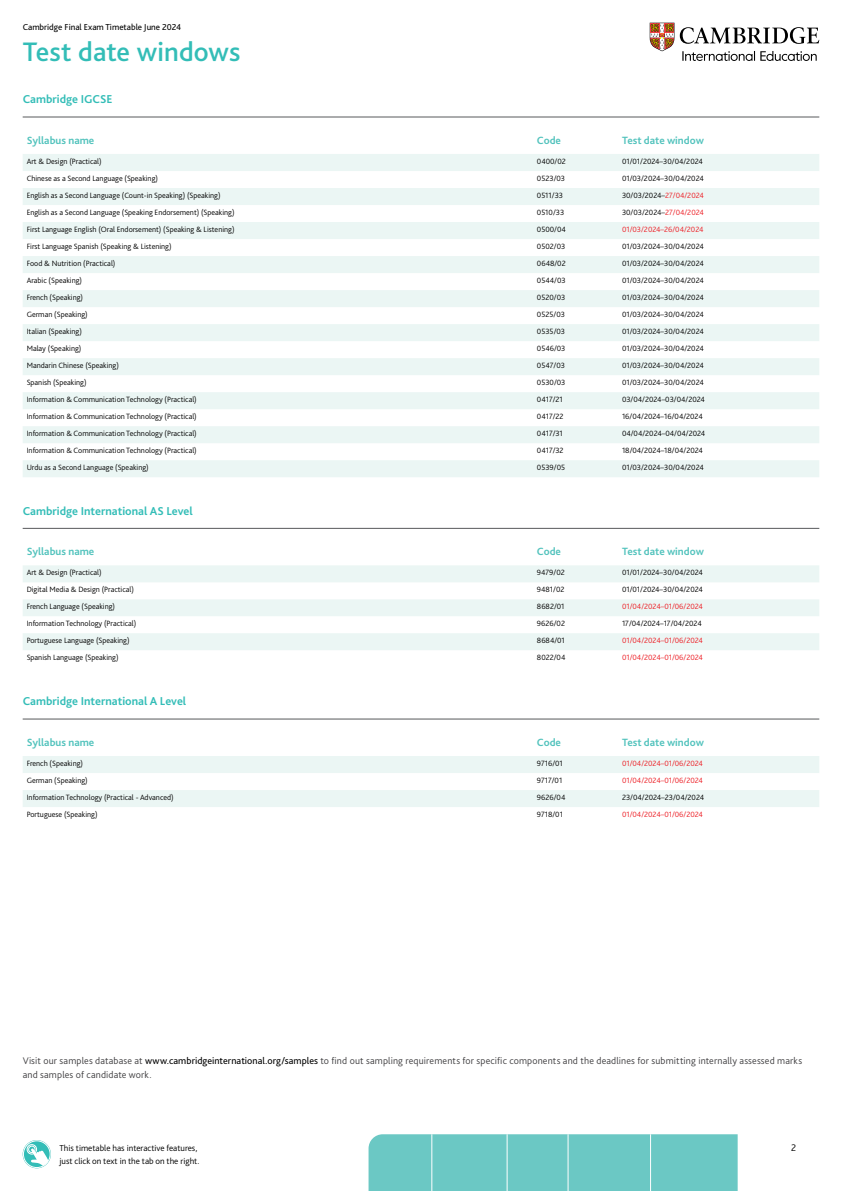
<style>
.page{position:relative;width:842px;height:1191px;background:#fff}
.page>*{position:absolute;margin:0;border:0;box-sizing:border-box;transform-origin:0 0}
.Section_header{font:500 28px "Bliss Pro";color:#33bdb7}
.Test_date_qualificat{font:700 12px "Bliss Pro";color:#33bdb7}
.t1{font:700 11px "Bliss Pro";color:#53c3bd}
.t2{font:300 10px/14px "Bliss Pro";letter-spacing:.015em;color:#414042}
.t3{font:300 10px "Bliss Pro";color:#000}
.t4{font:300 9px/12.5px "Bliss Pro";color:#000}
.t5{font:9px "Bliss Pro";color:#000}
.Table_body_text{font:300 8px "Bliss Pro";color:#000}
.Table_body_text-2{font:300 8px "Bliss Pro";color:#ed1d24}
.s1{color:#ed1d24}
.s2{font-weight:400;color:#000}
</style>
<div class="page">
<svg style="left:23px;top:1140px;width:28px;height:28px"></svg>
<svg style="left:27px;top:1144px;width:22px;height:22px"></svg>
<div style="left:23px;top:1140px;width:27px;height:27px;border:1px solid #fff;border-radius:50%"></div>
<hr style="left:23px;top:117px;width:796px;height:1px;background:#58595b">
<svg style="left:23px;top:154px;width:796px;height:323px;fill:#ebf6f4"></svg>
<hr style="left:23px;top:528px;width:796px;height:1px;background:#58595b">
<svg style="left:23px;top:565px;width:796px;height:85px;fill:#ebf6f4"></svg>
<hr style="left:23px;top:719px;width:796px;height:1px;background:#58595b">
<svg style="left:23px;top:756px;width:796px;height:51px;fill:#ebf6f4"></svg>
<div style="left:369px;top:1134px;width:369px;height:57px;background:#6bc8c4"></div>
<hr style="left:567px;top:1134px;width:1px;height:57px;background:#fff">
<hr style="left:650px;top:1134px;width:1px;height:57px;background:#fff">
<hr style="left:507px;top:1134px;width:1px;height:57px;background:#fff">
<hr style="left:431px;top:1134px;width:1px;height:57px;background:#fff">
<svg style="left:682px;top:51px;width:135px;height:10px"></svg>
<svg style="left:680px;top:27px;width:139px;height:17px"></svg>
<svg style="left:650px;top:23px;width:24px;height:28px"></svg>
<p class="t5" style="left:23px;top:21px;width:160px">Cambridge Final Exam Timetable June 2024</p>
<p class="Section_header" style="left:23px;top:34px;width:219px">Test date windows</p>
<p class="Test_date_qualificat" style="left:23px;top:91px;width:91px">Cambridge IGCSE</p>
<p class="t1" style="left:27px;top:133px;width:69px">Syllabus name</p>
<p class="t1" style="left:537px;top:133px;width:26px">Code</p>
<p class="t1" style="left:622px;top:133px;width:83px">Test date window</p>
<p class="Table_body_text" style="left:27px;top:156px;width:76px">Art &amp; Design (Practical)</p>
<p class="Table_body_text" style="left:537px;top:156px;width:30px">0400/02</p>
<p class="Table_body_text" style="left:622px;top:156px;width:82px">01/01/2024–30/04/2024</p>
<p class="Table_body_text" style="left:27px;top:173px;width:133px">Chinese as a Second Language (Speaking)</p>
<p class="Table_body_text" style="left:537px;top:173px;width:30px">0523/03</p>
<p class="Table_body_text" style="left:622px;top:173px;width:83px">01/03/2024–30/04/2024</p>
<p class="Table_body_text" style="left:27px;top:190px;width:195px">English as a Second Language (Count-in Speaking) (Speaking)</p>
<p class="Table_body_text" style="left:537px;top:190px;width:28px">0511/33</p>
<p class="Table_body_text" style="left:622px;top:190px;width:83px">30/03/2024–<span class="s1">27/04/2024</span></p>
<p class="Table_body_text" style="left:27px;top:207px;width:209px">English as a Second Language (Speaking Endorsement) (Speaking)</p>
<p class="Table_body_text" style="left:537px;top:207px;width:29px">0510/33</p>
<p class="Table_body_text" style="left:622px;top:207px;width:83px">30/03/2024–<span class="s1">27/04/2024</span></p>
<p class="Table_body_text" style="left:27px;top:224px;width:209px">First Language English (Oral Endorsement) (Speaking &amp; Listening)</p>
<p class="Table_body_text" style="left:537px;top:224px;width:30px">0500/04</p>
<p class="Table_body_text-2" style="left:622px;top:224px;width:83px">01/03/2024–26/04/2024</p>
<p class="Table_body_text" style="left:27px;top:241px;width:146px">First Language Spanish (Speaking &amp; Listening)</p>
<p class="Table_body_text" style="left:537px;top:241px;width:30px">0502/03</p>
<p class="Table_body_text" style="left:622px;top:241px;width:83px">01/03/2024–30/04/2024</p>
<p class="Table_body_text" style="left:27px;top:258px;width:90px">Food &amp; Nutrition (Practical)</p>
<p class="Table_body_text" style="left:537px;top:258px;width:30px">0648/02</p>
<p class="Table_body_text" style="left:622px;top:258px;width:83px">01/03/2024–30/04/2024</p>
<p class="Table_body_text" style="left:27px;top:275px;width:57px">Arabic (Speaking)</p>
<p class="Table_body_text" style="left:537px;top:275px;width:30px">0544/03</p>
<p class="Table_body_text" style="left:622px;top:275px;width:83px">01/03/2024–30/04/2024</p>
<p class="Table_body_text" style="left:27px;top:292px;width:58px">French (Speaking)</p>
<p class="Table_body_text" style="left:537px;top:292px;width:30px">0520/03</p>
<p class="Table_body_text" style="left:622px;top:292px;width:83px">01/03/2024–30/04/2024</p>
<p class="Table_body_text" style="left:27px;top:309px;width:63px">German (Speaking)</p>
<p class="Table_body_text" style="left:537px;top:309px;width:29px">0525/03</p>
<p class="Table_body_text" style="left:622px;top:309px;width:83px">01/03/2024–30/04/2024</p>
<p class="Table_body_text" style="left:27px;top:326px;width:57px">Italian (Speaking)</p>
<p class="Table_body_text" style="left:537px;top:326px;width:30px">0535/03</p>
<p class="Table_body_text" style="left:622px;top:326px;width:83px">01/03/2024–30/04/2024</p>
<p class="Table_body_text" style="left:27px;top:343px;width:56px">Malay (Speaking)</p>
<p class="Table_body_text" style="left:537px;top:343px;width:30px">0546/03</p>
<p class="Table_body_text" style="left:622px;top:343px;width:83px">01/03/2024–30/04/2024</p>
<p class="Table_body_text" style="left:27px;top:360px;width:94px">Mandarin Chinese (Speaking)</p>
<p class="Table_body_text" style="left:537px;top:360px;width:30px">0547/03</p>
<p class="Table_body_text" style="left:622px;top:360px;width:83px">01/03/2024–30/04/2024</p>
<p class="Table_body_text" style="left:27px;top:377px;width:61px">Spanish (Speaking)</p>
<p class="Table_body_text" style="left:537px;top:377px;width:30px">0530/03</p>
<p class="Table_body_text" style="left:622px;top:377px;width:83px">01/03/2024–30/04/2024</p>
<p class="Table_body_text" style="left:27px;top:395px;width:172px">Information &amp; Communication Technology (Practical)</p>
<p class="Table_body_text" style="left:537px;top:395px;width:27px">0417/21</p>
<p class="Table_body_text" style="left:622px;top:395px;width:84px">03/04/2024–03/04/2024</p>
<p class="Table_body_text" style="left:27px;top:412px;width:172px">Information &amp; Communication Technology (Practical)</p>
<p class="Table_body_text" style="left:537px;top:412px;width:28px">0417/22</p>
<p class="Table_body_text" style="left:622px;top:412px;width:82px">16/04/2024–16/04/2024</p>
<p class="Table_body_text" style="left:27px;top:429px;width:172px">Information &amp; Communication Technology (Practical)</p>
<p class="Table_body_text" style="left:537px;top:429px;width:27px">0417/31</p>
<p class="Table_body_text" style="left:622px;top:429px;width:85px">04/04/2024–04/04/2024</p>
<p class="Table_body_text" style="left:27px;top:446px;width:172px">Information &amp; Communication Technology (Practical)</p>
<p class="Table_body_text" style="left:537px;top:446px;width:28px">0417/32</p>
<p class="Table_body_text" style="left:622px;top:446px;width:82px">18/04/2024–18/04/2024</p>
<p class="Table_body_text" style="left:27px;top:463px;width:124px">Urdu as a Second Language (Speaking)</p>
<p class="Table_body_text" style="left:537px;top:463px;width:30px">0539/05</p>
<p class="Table_body_text" style="left:622px;top:463px;width:83px">01/03/2024–30/04/2024</p>
<p class="Test_date_qualificat" style="left:23px;top:503px;width:172px">Cambridge International AS Level</p>
<p class="t1" style="left:27px;top:544px;width:69px">Syllabus name</p>
<p class="t1" style="left:537px;top:544px;width:26px">Code</p>
<p class="t1" style="left:622px;top:544px;width:83px">Test date window</p>
<p class="Table_body_text" style="left:27px;top:568px;width:76px">Art &amp; Design (Practical)</p>
<p class="Table_body_text" style="left:537px;top:568px;width:29px">9479/02</p>
<p class="Table_body_text" style="left:622px;top:568px;width:82px">01/01/2024–30/04/2024</p>
<p class="Table_body_text" style="left:27px;top:585px;width:109px">Digital Media &amp; Design (Practical)</p>
<p class="Table_body_text" style="left:537px;top:585px;width:29px">9481/02</p>
<p class="Table_body_text" style="left:622px;top:585px;width:82px">01/01/2024–30/04/2024</p>
<p class="Table_body_text" style="left:27px;top:602px;width:90px">French Language (Speaking)</p>
<p class="Table_body_text" style="left:537px;top:602px;width:29px">8682/01</p>
<p class="Table_body_text-2" style="left:622px;top:602px;width:82px">01/04/2024–01/06/2024</p>
<p class="Table_body_text" style="left:27px;top:618px;width:111px">Information Technology (Practical)</p>
<p class="Table_body_text" style="left:537px;top:618px;width:30px">9626/02</p>
<p class="Table_body_text" style="left:622px;top:618px;width:81px">17/04/2024–17/04/2024</p>
<p class="Table_body_text" style="left:27px;top:635px;width:104px">Portuguese Language (Speaking)</p>
<p class="Table_body_text" style="left:537px;top:635px;width:29px">8684/01</p>
<p class="Table_body_text-2" style="left:622px;top:635px;width:82px">01/04/2024–01/06/2024</p>
<p class="Table_body_text" style="left:27px;top:652px;width:93px">Spanish Language (Speaking)</p>
<p class="Table_body_text" style="left:537px;top:652px;width:30px">8022/04</p>
<p class="Table_body_text-2" style="left:622px;top:652px;width:82px">01/04/2024–01/06/2024</p>
<p class="Test_date_qualificat" style="left:23px;top:693px;width:165px">Cambridge International A Level</p>
<p class="t1" style="left:27px;top:735px;width:69px">Syllabus name</p>
<p class="t1" style="left:537px;top:735px;width:26px">Code</p>
<p class="t1" style="left:622px;top:735px;width:83px">Test date window</p>
<p class="Table_body_text" style="left:27px;top:758px;width:58px">French (Speaking)</p>
<p class="Table_body_text" style="left:537px;top:758px;width:27px">9716/01</p>
<p class="Table_body_text-2" style="left:622px;top:758px;width:82px">01/04/2024–01/06/2024</p>
<p class="Table_body_text" style="left:27px;top:775px;width:63px">German (Speaking)</p>
<p class="Table_body_text" style="left:537px;top:775px;width:27px">9717/01</p>
<p class="Table_body_text-2" style="left:622px;top:775px;width:82px">01/04/2024–01/06/2024</p>
<p class="Table_body_text" style="left:27px;top:792px;width:148px">Information Technology (Practical - Advanced)</p>
<p class="Table_body_text" style="left:537px;top:792px;width:30px">9626/04</p>
<p class="Table_body_text" style="left:622px;top:792px;width:84px">23/04/2024–23/04/2024</p>
<p class="Table_body_text" style="left:27px;top:809px;width:72px">Portuguese (Speaking)</p>
<p class="Table_body_text" style="left:537px;top:809px;width:27px">9718/01</p>
<p class="Table_body_text-2" style="left:622px;top:809px;width:82px">01/04/2024–01/06/2024</p>
<p class="t2" style="left:23px;top:1053px;width:781px">Visit our samples database at <span class="s2">www.cambridgeinternational.org/samples</span> to find out sampling requirements for specific components and the deadlines for submitting internally assessed marks and samples of candidate work.</p>
<p class="t4" style="left:60px;top:1142px;width:141px">This timetable has interactive features, just click on text in the tab on the right.</p>
<p class="t3" style="left:791px;top:1141px;width:7px">2</p>
</div>
